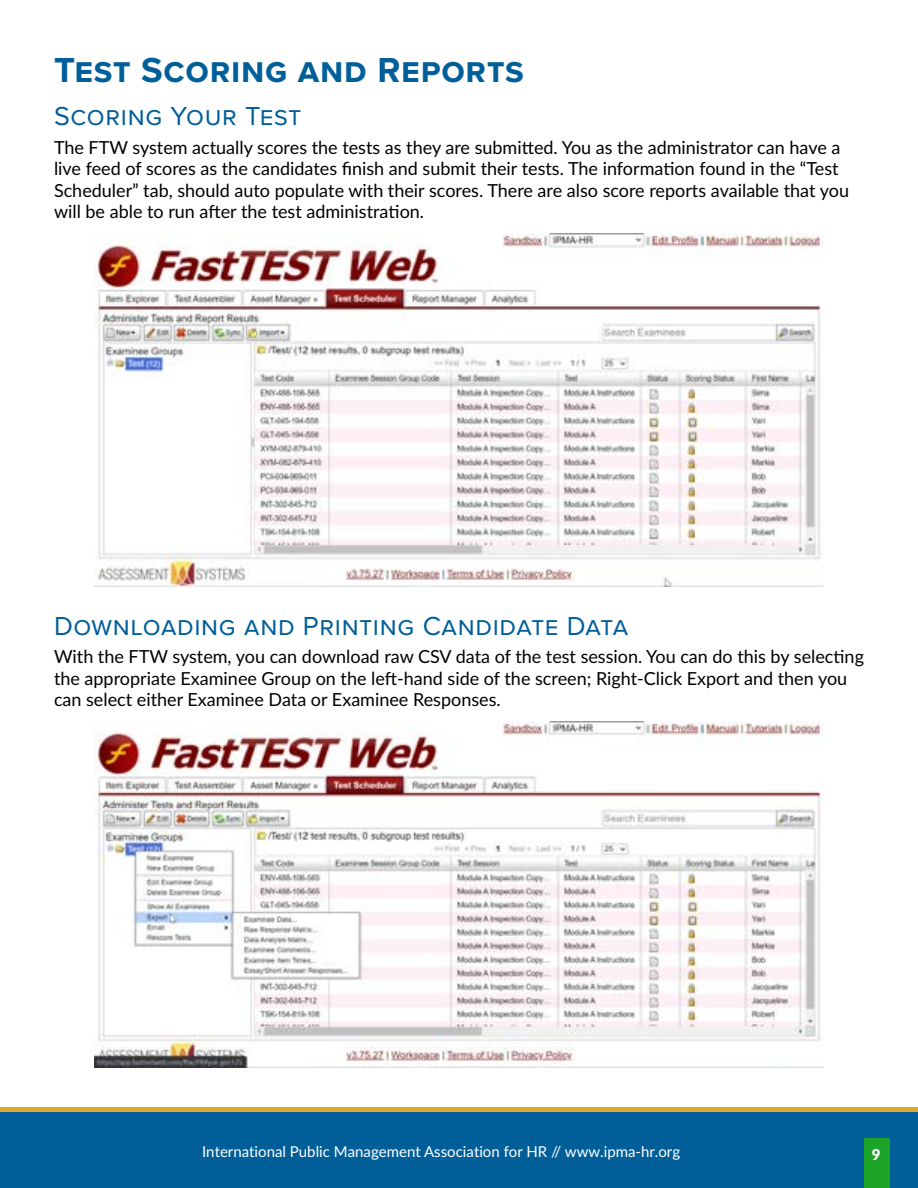
<style>
.page{position:relative;width:918px;height:1188px;background:#fff}
.page>*{position:absolute;margin:0;border:0;box-sizing:border-box;transform-origin:0 0}
.t1{font:700 36px "Proxima Nova";letter-spacing:.02em;color:#005f99}
.t2{font:27px "Proxima Nova";letter-spacing:.025em;color:#005f99}
.t3{font:18px/21.6px "Lato";color:#000}
.t4{font:15px "Lato";color:#fff}
.t5{font:900 15px "Lato";color:#fff}
</style>
<div class="page">
<div style="left:0;top:1112px;width:918px;height:76px;background:#005f99"></div>
<div style="left:0;top:1107px;width:918px;height:5px;background:#dca72d"></div>
<div style="left:864px;top:1138px;width:25px;height:50px;background:#1ca429"></div>
<img style="left:95px;top:234px;width:728px;height:353px">
<img style="left:95px;top:722px;width:728px;height:346px">
<h1 class="t1" style="left:54px;top:44px;width:471px">Test Scoring and Reports</h1>
<h2 class="t2" style="left:54px;top:96px;width:249px">Scoring Your Test</h2>
<p class="t3" style="left:54px;top:135px;width:797px">The FTW system actually scores the tests as they are submitted. You as the administrator can have a live feed of scores as the candidates finish and submit their tests. The information found in the “Test Scheduler” tab, should auto populate with their scores. There are also score reports available that you will be able to run after the test administration.</p>
<h2 class="t2" style="left:54px;top:605px;width:576px">Downloading and Printing Candidate Data</h2>
<p class="t3" style="left:54px;top:645px;width:812px">With the FTW system, you can download raw CSV data of the test session. You can do this by selecting the appropriate Examinee Group on the left-hand side of the screen; Right-Click Export and then you can select either Examinee Data or Examinee Responses.</p>
<p class="t4" style="left:202px;top:1140px;width:480px">International Public Management Association for HR // www.ipma-hr.org</p>
<p class="t5" style="left:872px;top:1143px;width:10px">9</p>
</div>
